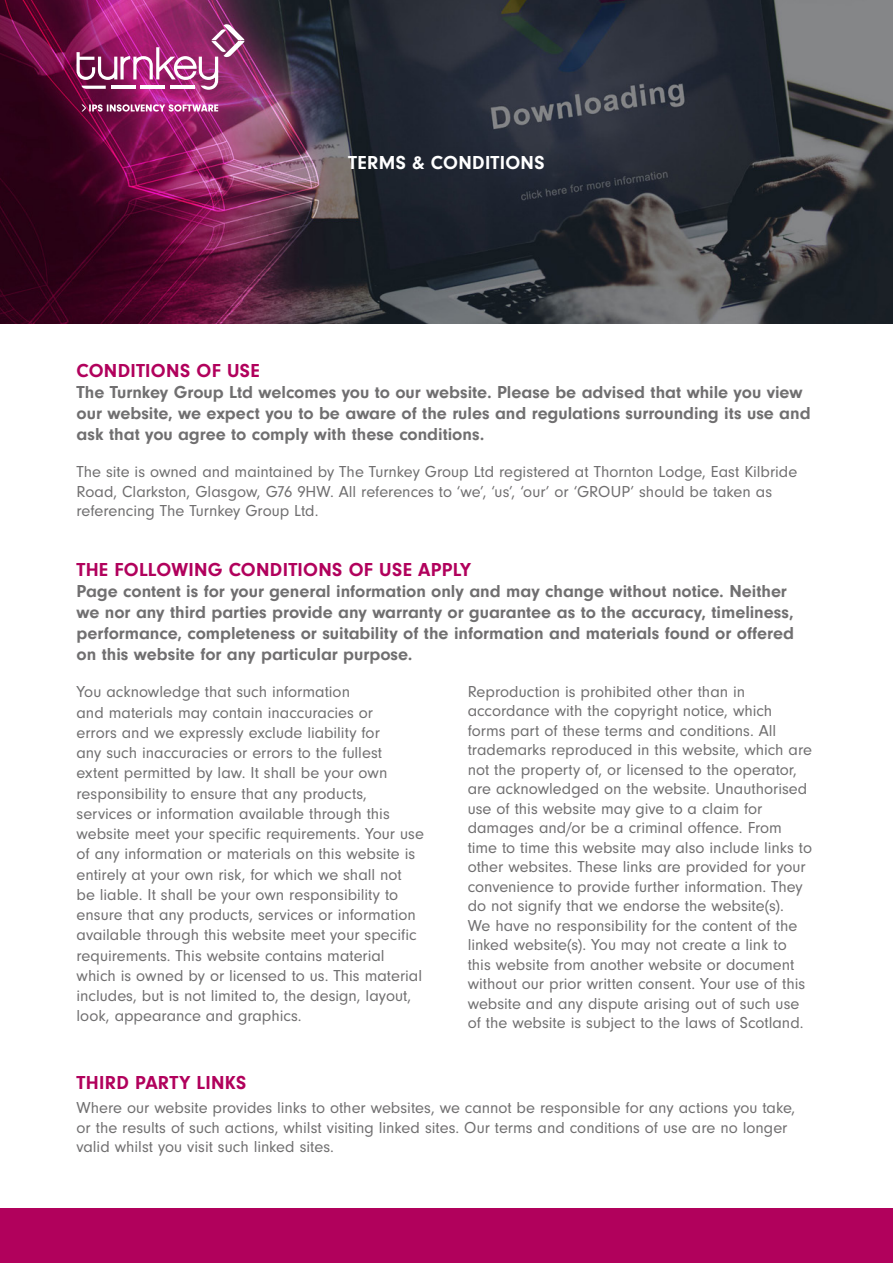
<style>
.page{position:relative;width:893px;height:1263px;background:#fff}
.page>*{position:absolute;margin:0;border:0;box-sizing:border-box;transform-origin:0 0}
.t1{font:700 19.5px "Neuzeit Gro T";letter-spacing:.015em;color:#b1015c}
.t2{font:700 19.5px "Neuzeit Gro T";letter-spacing:.015em;color:#fff}
.Paragraph_Style_2{font:700 18px/21px "Neuzeit Gro T";color:#706f70}
.Paragraph_Style_1{font:16.5px/19.5px "Neuzeit Gro T";color:#706f70}
</style>
<div class="page">
<div style="left:0;top:1209px;width:893px;height:54px;background:#b1015c"></div>
<img style="left:0;top:0;width:893px;height:323px">
<svg style="left:82px;top:104px;width:136px;height:8px"></svg>
<img style="left:77px;top:24px;width:167px;height:66px">
<p class="t2" style="left:348px;top:152px;width:198px">TERMS &amp; CONDITIONS</p>
<p class="t1" style="left:77px;top:360px;width:185px">CONDITIONS OF USE</p>
<p class="Paragraph_Style_2" style="left:77px;top:381px;width:736px">The Turnkey Group Ltd welcomes you to our website. Please be advised that while you view our website, we expect you to be aware of the rules and regulations surrounding its use and ask that you agree to comply with these conditions.</p>
<p class="Paragraph_Style_1" style="left:77px;top:462px;width:722px">The site is owned and maintained by The Turnkey Group Ltd registered at Thornton Lodge, East Kilbride<br>Road, Clarkston, Glasgow, G76 9HW. All references to ‘we’, ‘us’, ‘our’ or ‘GROUP’ should be taken as referencing The Turnkey Group Ltd.</p>
<p class="t1" style="left:77px;top:559px;width:396px">THE FOLLOWING CONDITIONS OF USE APPLY</p>
<p class="Paragraph_Style_2" style="left:77px;top:581px;width:719px">Page content is for your general information only and may change without notice. Neither we nor any third parties provide any warranty or guarantee as to the accuracy, timeliness, performance, completeness or suitability of the information and materials found or offered on this website for any particular purpose.</p>
<p class="Paragraph_Style_1" style="left:77px;top:682px;width:349px;line-height:20.2px">You acknowledge that such information<br>and materials may contain inaccuracies or<br>errors and we expressly exclude liability for<br>any such inaccuracies or errors to the fullest extent permitted by law. It shall be your own responsibility to ensure that any products, services or information available through this website meet your specific requirements. Your use of any information or materials on this website is entirely at your own risk, for which we shall not be liable. It shall be your own responsibility to ensure that any products, services or information available through this website meet your specific requirements. This website contains material which is owned by or licensed to us. This material includes, but is not limited to, the design, layout, look, appearance and graphics.</p>
<p class="Paragraph_Style_1" style="left:468px;top:682px;width:346px">Reproduction is prohibited other than in accordance with the copyright notice, which forms part of these terms and conditions. All trademarks reproduced in this website, which are not the property of, or licensed to the operator, are acknowledged on the website. Unauthorised use of this website may give to a claim for damages and/or be a criminal offence. From time to time this website may also include links to other websites. These links are provided for your convenience to provide further information. They do not signify that we endorse the website(s).<br>We have no responsibility for the content of the linked website(s). You may not create a link to this website from another website or document without our prior written consent. Your use of this website and any dispute arising out of such use of the website is subject to the laws of Scotland.</p>
<p class="t1" style="left:77px;top:1071px;width:171px">THIRD PARTY LINKS</p>
<p class="Paragraph_Style_1" style="left:77px;top:1097px;width:720px">Where our website provides links to other websites, we cannot be responsible for any actions you take, or the results of such actions, whilst visiting linked sites. Our terms and conditions of use are no longer valid whilst you visit such linked sites.</p>
</div>
